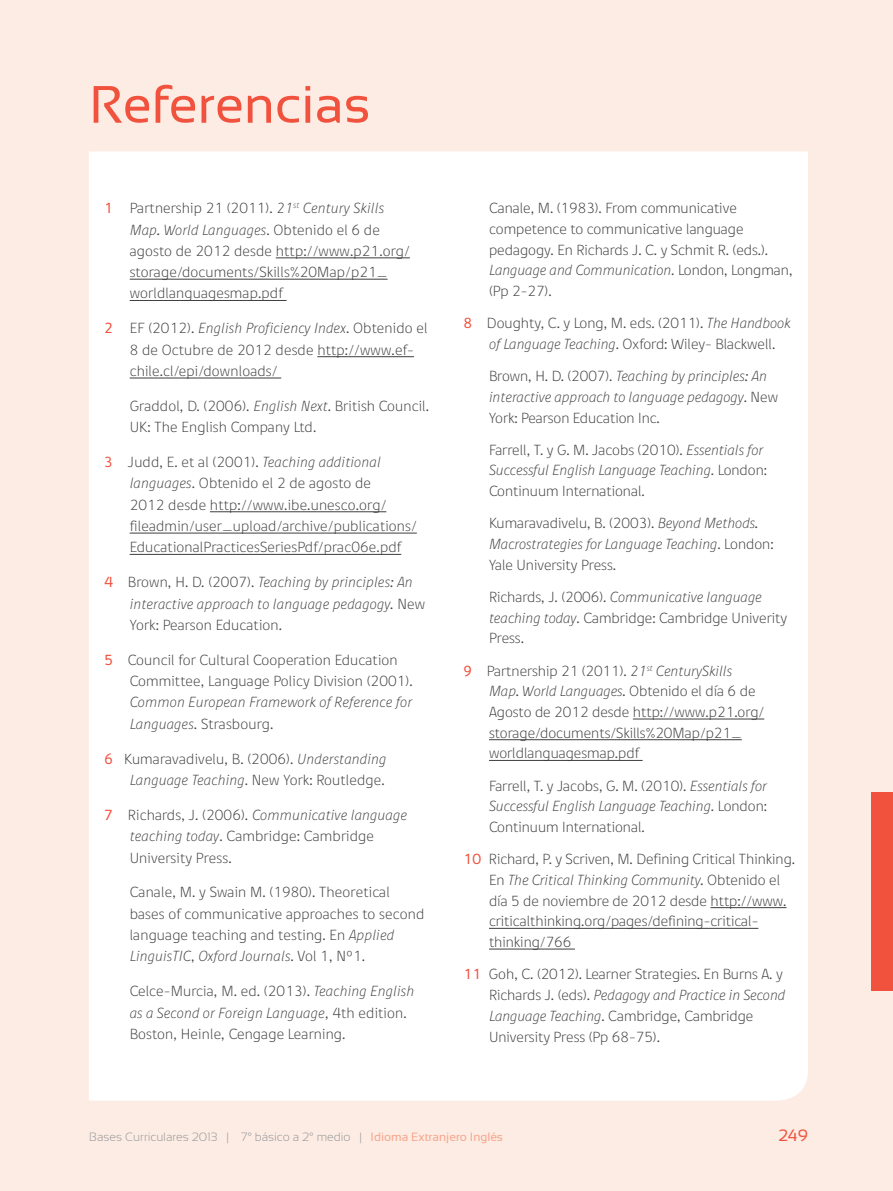
<style>
.page{position:relative;width:893px;height:1191px;background:#fdece3}
.page>*{position:absolute;margin:0;border:0;box-sizing:border-box;transform-origin:0 0}
.t1{font:52.5px "Sansation";color:#f0523e}
.t2{font:16.5px "Sansation";color:#f0523e}
.t3{font:15px/20.7px "Dignathin";color:#3e3e3f}
.t4{font:italic 15px/21.3px "Dignathin";letter-spacing:.01em;color:#3e3e3f}
.t5{font:300 12px "Sansation";color:#939598}
.s1{font-family:"Digna";color:#f0523e}
.s2{font-style:italic}
.s3{font-family:"Digna";font-style:normal;color:#f0523e}
.s4{font-style:normal}
.s5{font-weight:400;color:#f7a68d}
</style>
<div class="page">
<div style="left:89px;top:151px;width:719px;height:949px;background:#fff"></div>
<div style="left:872px;top:793px;width:21px;height:198px;background:#f0523e"></div>
<hr style="left:276px;top:257px;width:134px;height:1px;background:#3e3e3f">
<hr style="left:130px;top:279px;width:258px;height:1px;background:#3e3e3f">
<hr style="left:130px;top:300px;width:157px;height:1px;background:#3e3e3f">
<hr style="left:317px;top:356px;width:97px;height:1px;background:#3e3e3f">
<hr style="left:130px;top:377px;width:151px;height:1px;background:#3e3e3f">
<hr style="left:210px;top:511px;width:176px;height:1px;background:#3e3e3f">
<hr style="left:130px;top:533px;width:287px;height:1px;background:#3e3e3f">
<hr style="left:130px;top:554px;width:271px;height:1px;background:#3e3e3f">
<hr style="left:633px;top:718px;width:131px;height:1px;background:#3e3e3f">
<hr style="left:489px;top:739px;width:253px;height:1px;background:#3e3e3f">
<hr style="left:489px;top:760px;width:154px;height:1px;background:#3e3e3f">
<hr style="left:710px;top:907px;width:76px;height:1px;background:#3e3e3f">
<hr style="left:489px;top:928px;width:269px;height:1px;background:#3e3e3f">
<hr style="left:489px;top:948px;width:86px;height:1px;background:#3e3e3f">
<h1 class="t1" style="left:89px;top:75px;width:283px">Referencias</h1>
<p class="t3" style="left:130px;top:198px;width:282px;line-height:21.3px;text-indent:-26px"><span class="s1">1</span> Partnership 21 (2011). <span class="s2">21</span><sup>st</sup> <span class="s2">Century Skills Map. World Languages</span>. Obtenido el 6 de agosto de 2012 desde http://www.p21.org/ storage/documents/Skills%20Map/p21_ worldlanguagesmap.pdf</p>
<p class="t3" style="left:130px;top:318px;width:299px;line-height:21.3px;text-indent:-26px"><span class="s1">2</span> EF (2012). <span class="s2">English Proficiency Index</span>. Obtenido el<br>8 de Octubre de 2012 desde http://www.ef&shy;chile.cl/epi/downloads/</p>
<p class="t3" style="left:130px;top:395px;width:301px;line-height:21.3px">Graddol, D. (2006). <span class="s2">English Next</span>. British Council.<br>UK: The English Company Ltd.</p>
<p class="t3" style="left:130px;top:451px;width:289px;line-height:21.3px;text-indent:-26px"><span class="s1">3</span> Judd, E. et al (2001). <span class="s2">Teaching additional languages</span>. Obtenido el 2 de agosto de<br>2012 desde http://www.ibe.unesco.org/ fileadmin/user_upload/archive/publications/ EducationalPracticesSeriesPdf/prac06e.pdf</p>
<p class="t4" style="left:130px;top:571px;width:297px;text-indent:-26px"><span class="s3">4</span> <span class="s4">Brown, H. D. (2007).</span> Teaching by principles: An interactive approach to language pedagogy. <span class="s4">New<br>York: Pearson Education.</span></p>
<p class="t3" style="left:130px;top:649px;width:285px;line-height:21.3px;text-indent:-26px"><span class="s1">5</span> Council for Cultural Cooperation Education<br>Committee, Language Policy Division (2001).</p>
<p class="t4" style="left:130px;top:691px;width:284px">Common European Framework of Reference for<br>Languages<span class="s4">. Strasbourg.</span></p>
<p class="t3" style="left:104px;top:748px;width:284px;line-height:21.3px;text-align:right"><span class="s1">6</span> Kumaravadivelu, B. (2006). <span class="s2">Understanding<br>Language Teaching</span>. New York: Routledge.</p>
<p class="t3" style="left:130px;top:804px;width:279px;line-height:21.3px;text-indent:-26px"><span class="s1">7</span> Richards, J. (2006). <span class="s2">Communicative language teaching today</span>. Cambridge: Cambridge<br>University Press.</p>
<p class="t3" style="left:130px;top:882px;width:296px;line-height:21.3px">Canale, M. y Swain M. (1980). Theoretical bases of communicative approaches to second language teaching and testing. En <span class="s2">Applied LinguisTIC</span>, <span class="s2">Oxford Journals</span>. Vol 1, N°1.</p>
<p class="t3" style="left:130px;top:980px;width:286px;line-height:21.3px">Celce-Murcia, M. ed. (2013). <span class="s2">Teaching English as a Second or Foreign Language</span>, 4th edition.<br>Boston, Heinle, Cengage Learning.</p>
<p class="t3" style="left:489px;top:198px;width:305px">Canale, M. (1983). From communicative competence to communicative language pedagogy. En Richards J. C. y Schmit R. (eds.).<br><span class="s2">Language and Communication</span>. London, Longman, (Pp 2-27).</p>
<p class="t3" style="left:489px;top:313px;width:303px;text-indent:-26px"><span class="s1">8</span> Doughty, C. y Long, M. eds. (2011). <span class="s2">The Handbook of Language Teaching</span>. Oxford: Wiley- Blackwell.</p>
<p class="t4" style="left:489px;top:366px;width:290px;line-height:20.7px"><span class="s4">Brown, H. D. (2007).</span> Teaching by principles: An interactive approach to language pedagogy<span class="s4">. New<br>York: Pearson Education Inc.</span></p>
<p class="t3" style="left:489px;top:439px;width:280px">Farrell, T. y G. M. Jacobs (2010). <span class="s2">Essentials for<br>Successful English Language Teaching</span>. London:<br>Continuum International.</p>
<p class="t3" style="left:489px;top:513px;width:286px">Kumaravadivelu, B. (2003). <span class="s2">Beyond Methods.<br>Macrostrategies for Language Teaching</span>. London:<br>Yale University Press.</p>
<p class="t3" style="left:489px;top:587px;width:300px">Richards, J. (2006). <span class="s2">Communicative language teaching today</span>. Cambridge: Cambridge Univerity<br>Press.</p>
<p class="t3" style="left:489px;top:660px;width:277px;text-indent:-26px"><span class="s1">9</span> Partnership 21 (2011). <span class="s2">21</span><sup>st</sup> <span class="s2">CenturySkills Map. World Languages.</span> Obtenido el día 6 de Agosto de 2012 desde http://www.p21.org/ storage/documents/Skills%20Map/p21_ worldlanguagesmap.pdf</p>
<p class="t3" style="left:489px;top:775px;width:280px;text-align:justify">Farrell, T. y Jacobs, G. M. (2010). <span class="s2">Essentials for Successful English Language Teaching</span>. London:<br>Continuum International.</p>
<p class="t3" style="left:489px;top:849px;width:308px;text-indent:-26px"><span class="s1">10</span> Richard, P. y Scriven, M. Defining Critical Thinking.<br>En <span class="s2">The Critical Thinking Community.</span> Obtenido el día 5 de noviembre de 2012 desde http://www. criticalthinking.org/pages/defining-critical&shy;thinking/766</p>
<p class="t3" style="left:489px;top:964px;width:298px;text-indent:-26px"><span class="s1">11</span> Goh, C. (2012). Learner Strategies. En Burns A. y Richards J. (eds). <span class="s2">Pedagogy and Practice in Second Language Teaching</span>. Cambridge, Cambridge University Press (Pp 68-75).</p>
<p class="t5" style="left:89px;top:1130px;width:415px">Bases Curriculares 2013 | 7° básico a 2° medio | <span class="s5">Idioma Extranjero Inglés</span></p>
<p class="t2" style="left:779px;top:1126px;width:31px">249</p>
</div>
